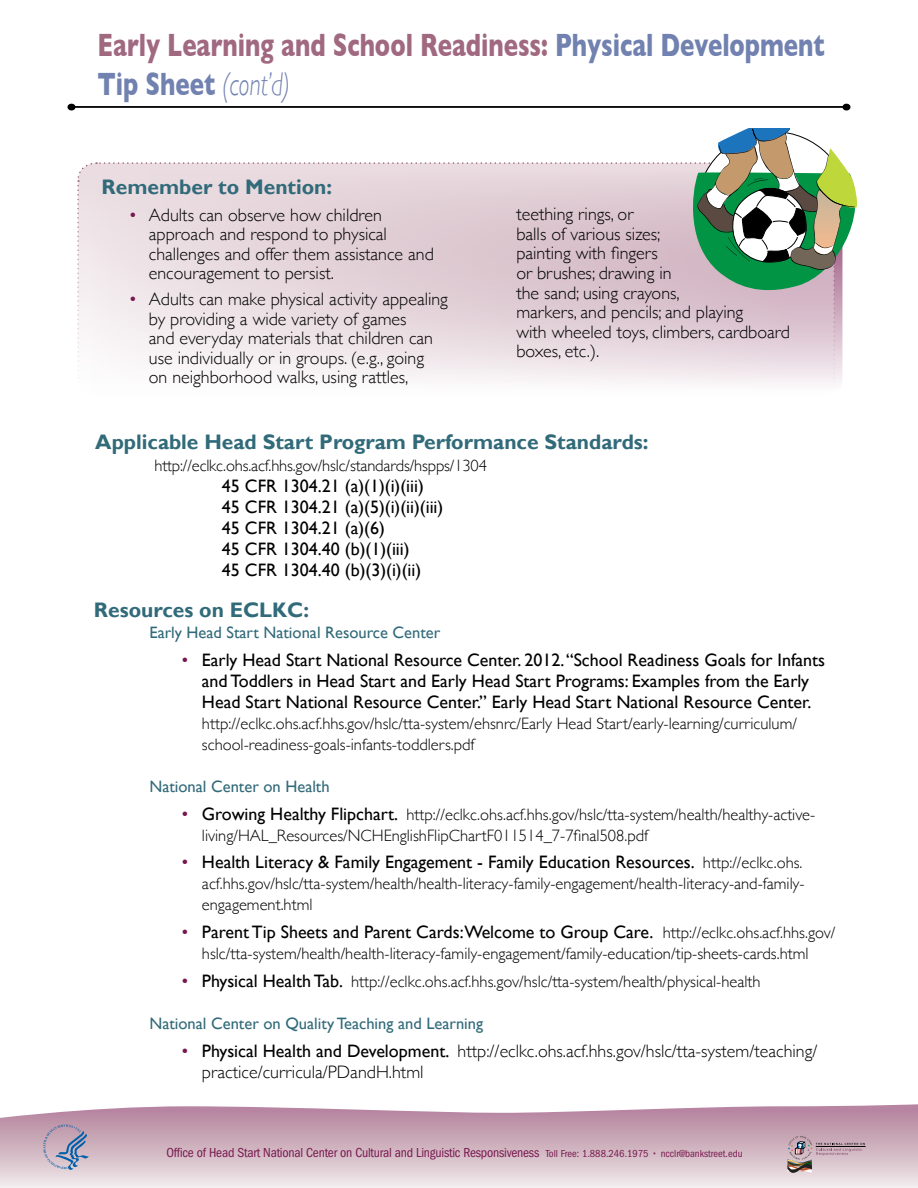
<style>
.page{position:relative;width:918px;height:1188px;background:#fff}
.page>*{position:absolute;margin:0;border:0;box-sizing:border-box;transform-origin:0 0}
.t1{font:700 32.85px/39px "Gill Sans";color:#a16980;scale:.73 1}
.t2{font:700 21px "Gill Sans";color:#316a79}
.t3{font:300 18px/19.5px "Gill Sans";color:#000}
.t4{font:18px/21px "Gill Sans";color:#000;text-align:center}
.t5{font:300 16.5px/21px "Gill Sans";color:#000}
.t6{font:16.5px "Gill Sans";color:#316a79}
.t7{font:condensed 13.5px "ITC Franklin Gothic Std";letter-spacing:-.015em;color:#78184f}
.s1{color:#7181b0}
.s2{font-weight:300;font-style:italic;color:#7181b0}
.s3{color:#78184f}
.s4{font-weight:400;font-size:18px;color:#78184f}
.s5{font-weight:400;font-size:18px}
.s6{font-weight:300;font-size:16.5px}
.s7{font-weight:400;color:#78184f}
.s8{font-weight:400}
.s9{font-size:10.5px}
.s10{font-family:"ITC Franklin Gothic Std Dm Cd";font-stretch:normal;font-size:10.5px}
</style>
<div class="page">
<div style="left:68px;top:104px;width:7px;height:6px;background:#080808;border-radius:50%"></div>
<div style="left:68px;top:104px;width:8px;height:6px;border:2px solid #000;border-radius:50%"></div>
<div style="left:843px;top:104px;width:7px;height:6px;background:#090909;border-radius:50%"></div>
<div style="left:842px;top:104px;width:8px;height:6px;border:2px solid #000;border-radius:50%"></div>
<hr style="left:72px;top:106px;width:773px;height:2px;background:#000">
<svg style="left:0;top:1104px;width:918px;height:70px"></svg>
<svg style="left:77px;top:128px;width:780px;height:256px"></svg>
<h1 class="t1" style="left:98px;top:25px;width:998px">Early Learning and School Readiness: <span class="s1">Physical Development<br>Tip Sheet</span> <span class="s2">(cont’d)</span></h1>
<p class="t2" style="left:102px;top:175px;width:232px">Remember to Mention:</p>
<p class="t3" style="left:149px;top:204px;width:287px;text-indent:-20px"><span class="s3">•</span> Adults can observe how children approach and respond to physical challenges and offer them assistance and encouragement to persist.</p>
<p class="t3" style="left:149px;top:289px;width:301px;text-indent:-20px"><span class="s3">•</span> Adults can make physical activity appealing by providing a wide variety of games<br>and everyday materials that children can use individually or in groups. (e.g., going<br>on neighborhood walks, using rattles,</p>
<p class="t3" style="left:516px;top:204px;width:275px">teething rings, or<br>balls of various sizes;<br>painting with fingers<br>or brushes; drawing in<br>the sand; using crayons,<br>markers, and pencils; and playing<br>with wheeled toys, climbers, cardboard boxes, etc.).</p>
<h2 class="t2" style="left:95px;top:429px;width:555px">Applicable Head Start Program Performance Standards:</h2>
<p class="t5" style="left:154px;top:454px;width:334px">http://eclkc.ohs.acf.hhs.gov/hslc/standards/hspps/1304</p>
<p class="t4" style="left:222px;top:475px;width:203px">45 CFR 1304.21 (a)(1)(i)(iii)</p>
<p class="t4" style="left:222px;top:496px;width:223px">45 CFR 1304.21 (a)(5)(i)(ii)(iii)</p>
<p class="t4" style="left:222px;top:517px;width:164px">45 CFR 1304.21 (a)(6)</p>
<p class="t4" style="left:222px;top:538px;width:189px">45 CFR 1304.40 (b)(1)(iii)</p>
<p class="t4" style="left:222px;top:559px;width:201px">45 CFR 1304.40 (b)(3)(i)(ii)</p>
<h2 class="t2" style="left:94px;top:597px;width:217px">Resources on ECLKC:</h2>
<h3 class="t6" style="left:149px;top:623px;width:292px">Early Head Start National Resource Center</h3>
<p class="t4" style="left:182px;top:649px;width:645px"><span class="s3">•</span> Early Head Start National Resource Center. 2012. “School Readiness Goals for Infants and Toddlers in Head Start and Early Head Start Programs: Examples from the Early<br>Head Start National Resource Center.” Early Head Start National Resource Center.</p>
<p class="t5" style="left:202px;top:712px;width:597px">http://eclkc.ohs.acf.hhs.gov/hslc/tta-system/ehsnrc/Early Head Start/early-learning/curriculum/ school-readiness-goals-infants-toddlers.pdf</p>
<h3 class="t6" style="left:149px;top:777px;width:182px">National Center on Health</h3>
<p class="t5" style="left:202px;top:803px;width:615px;text-indent:-20px"><span class="s4">•</span> <span class="s5">Growing Healthy Flipchart.</span> http://eclkc.ohs.acf.hhs.gov/hslc/tta-system/health/healthy-active&shy;living/HAL_Resources/NCHEnglishFlipChartF011514_7-7final508.pdf</p>
<p class="t4" style="left:182px;top:852px;width:622px"><span class="s3">•</span> Health Literacy &amp; Family Engagement - Family Education Resources. <span class="s6">http://eclkc.ohs.</span></p>
<p class="t5" style="left:202px;top:873px;width:604px">acf.hhs.gov/hslc/tta-system/health/health-literacy-family-engagement/health-literacy-and-family&shy;engagement.html</p>
<p class="t4" style="left:182px;top:921px;width:655px"><span class="s3">•</span> Parent Tip Sheets and Parent Cards:Welcome to Group Care. <span class="s6">http://eclkc.ohs.acf.hhs.gov/</span></p>
<p class="t5" style="left:202px;top:942px;width:608px">hslc/tta-system/health/health-literacy-family-engagement/family-education/tip-sheets-cards.html</p>
<p class="t5" style="left:182px;top:970px;width:580px"><span class="s4">•</span> <span class="s5">Physical Health Tab.</span> http://eclkc.ohs.acf.hhs.gov/hslc/tta-system/health/physical-health</p>
<h3 class="t6" style="left:149px;top:1014px;width:335px">National Center on Quality Teaching and Learning</h3>
<p class="t3" style="left:202px;top:1039px;width:617px;line-height:21px;text-indent:-20px"><span class="s7">•</span> <span class="s8">Physical Health and Development.</span> http://eclkc.ohs.acf.hhs.gov/hslc/tta-system/teaching/ practice/curricula/PDandH.html</p>
<p class="t7" style="left:166px;top:1145px;width:578px">Office of Head Start National Center on Cultural and Linguistic Responsiveness <span class="s9">Toll Free: 1.888.246.1975</span> <span class="s10">•</span> <span class="s9">ncclr@bankstreet.edu</span></p>
</div>
